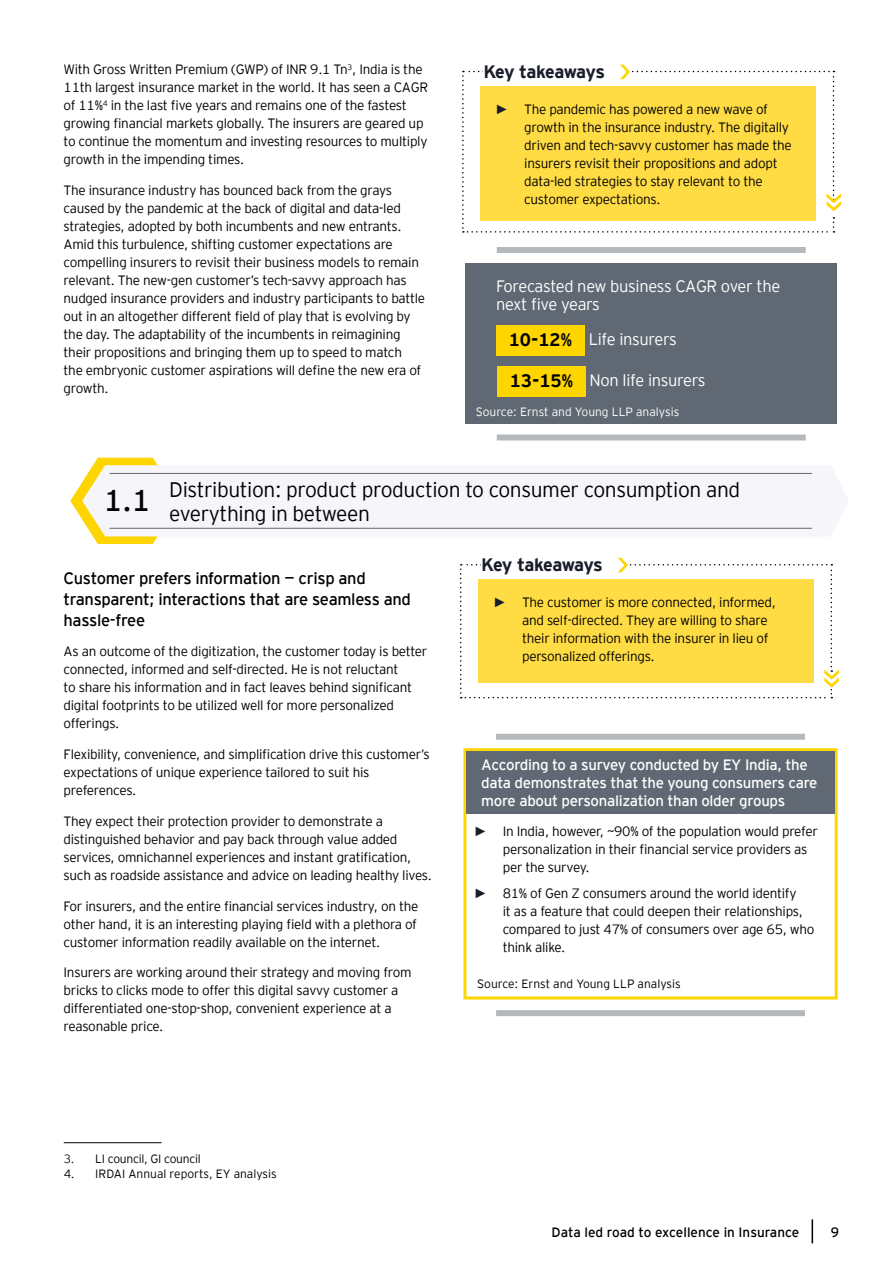
<style>
.page{position:relative;width:893px;height:1263px;background:#fff}
.page>*{position:absolute;margin:0;border:0;box-sizing:border-box;transform-origin:0 0}
.t1{font:300 21px/24px "EY Interstate";letter-spacing:-.02em;color:#000}
.t2{font:700 18px "EY Interstate";letter-spacing:-.04em;color:#181d29}
.t3{font:700 18px "EY Interstate";color:#000}
.t4{font:16.5px/21px "EY Interstate";letter-spacing:-.02em;color:#000}
.t5{font:300 16.5px/18px "EY Interstate";letter-spacing:-.02em;color:#fff}
.t6{font:15px/18px "EY Interstate";letter-spacing:-.02em;color:#fff}
.t7{font:300 13.5px/18px "EY Interstate";letter-spacing:-.02em;color:#000}
.t8{font:13.5px "EY Interstate";color:#000}
.t9{font:300 12px "EY Interstate";color:#000}
.t10{font:300 12px "EY Interstate";color:#fff}
.t11{font:300 12px "EY Interstate";letter-spacing:-.02em;color:#000}
.s1{font-family:"Arial Narrow";font-weight:400;color:#181d29}
.s2{font-weight:400;font-size:30px}
.s3{color:#181d29}
</style>
<div class="page">
<svg style="left:812px;top:1219px;width:1px;height:24px"></svg>
<svg style="left:70px;top:458px;width:88px;height:86px"></svg>
<div style="left:82px;top:465px;width:730px;height:71px;background:#f6f6fa"></div>
<hr style="left:109px;top:473px;width:703px;height:1px;background:#606973">
<hr style="left:109px;top:528px;width:703px;height:1px;background:#606973">
<svg style="left:460px;top:558px;width:379px;height:140px"></svg>
<div style="left:478px;top:579px;width:336px;height:104px;background:#ffdc44"></div>
<hr style="left:64px;top:1142px;width:98px;height:1px;background:#000">
<div style="left:466px;top:263px;width:371px;height:161px;background:#606973"></div>
<div style="left:497px;top:247px;width:309px;height:6px;background:#b5b9bc"></div>
<div style="left:497px;top:434px;width:309px;height:6px;background:#b5b9bc"></div>
<div style="left:496px;top:326px;width:89px;height:30px;background:#ffd500"></div>
<div style="left:497px;top:367px;width:89px;height:30px;background:#ffd500"></div>
<div style="left:463px;top:748px;width:375px;height:251px;border:3px solid #ffd500"></div>
<div style="left:496px;top:734px;width:309px;height:6px;background:#b5b9bc"></div>
<div style="left:496px;top:1010px;width:309px;height:6px;background:#b5b9bc"></div>
<div style="left:466px;top:751px;width:369px;height:63px;background:#606973"></div>
<svg style="left:462px;top:65px;width:379px;height:168px"></svg>
<div style="left:480px;top:86px;width:336px;height:135px;background:#ffdc44"></div>
<p class="t7" style="left:64px;top:60px;width:366px">With Gross Written Premium (GWP) of INR 9.1 Tn<sup>3</sup>, India is the 11th largest insurance market in the world. It has seen a CAGR of 11%<sup>4</sup> in the last five years and remains one of the fastest growing financial markets globally. The insurers are geared up to continue the momentum and investing resources to multiply growth in the impending times.</p>
<p class="t7" style="left:64px;top:181px;width:363px">The insurance industry has bounced back from the grays caused by the pandemic at the back of digital and data-led strategies, adopted by both incumbents and new entrants.<br>Amid this turbulence, shifting customer expectations are compelling insurers to revisit their business models to remain relevant. The new-gen customer’s tech-savvy approach has nudged insurance providers and industry participants to battle out in an altogether different field of play that is evolving by the day. The adaptability of the incumbents in reimagining their propositions and bringing them up to speed to match<br>the embryonic customer aspirations will define the new era of growth.</p>
<h2 class="t2" style="left:483px;top:59px;width:123px">Key takeaways</h2>
<p class="t7" style="left:524px;top:99px;width:269px;text-indent:-27px"><span class="s1">►</span> The pandemic has powered a new wave of growth in the insurance industry. The digitally driven and tech-savvy customer has made the insurers revisit their propositions and adopt data-led strategies to stay relevant to the customer expectations.</p>
<p class="t5" style="left:496px;top:276px;width:286px">Forecasted new business CAGR over the next five years</p>
<h2 class="t3" style="left:509px;top:327px;width:65px">10-12%</h2>
<h2 class="t3" style="left:510px;top:368px;width:65px">13-15%</h2>
<p class="t5" style="left:589px;top:329px;width:90px">Life insurers</p>
<p class="t5" style="left:590px;top:370px;width:117px">Non life insurers</p>
<p class="t10" style="left:476px;top:403px;width:205px">Source: Ernst and Young LLP analysis</p>
<h1 class="t1" style="left:169px;top:477px;width:573px;text-indent:-65px"><span class="s2">1.1</span> Distribution: product production to consumer consumption and everything in between</h1>
<p class="t4" style="left:64px;top:566px;width:349px">Customer prefers information — crisp and transparent; interactions that are seamless and hassle-free</p>
<p class="t7" style="left:64px;top:642px;width:365px">As an outcome of the digitization, the customer today is better connected, informed and self-directed. He is not reluctant<br>to share his information and in fact leaves behind significant digital footprints to be utilized well for more personalized offerings.</p>
<p class="t7" style="left:64px;top:745px;width:368px">Flexibility, convenience, and simplification drive this customer’s expectations of unique experience tailored to suit his preferences.</p>
<p class="t7" style="left:64px;top:811px;width:370px">They expect their protection provider to demonstrate a distinguished behavior and pay back through value added services, omnichannel experiences and instant gratification, such as roadside assistance and advice on leading healthy lives.</p>
<p class="t7" style="left:64px;top:896px;width:356px;text-align:justify">For insurers, and the entire financial services industry, on the other hand, it is an interesting playing field with a plethora of customer information readily available on the internet.</p>
<p class="t7" style="left:64px;top:963px;width:350px">Insurers are working around their strategy and moving from bricks to clicks mode to offer this digital savvy customer a differentiated one-stop-shop, convenient experience at a reasonable price.</p>
<h2 class="t2" style="left:481px;top:552px;width:123px">Key takeaways</h2>
<p class="t7" style="left:522px;top:593px;width:255px;text-indent:-27px"><span class="s1">►</span> The customer is more connected, informed, and self-directed. They are willing to share their information with the insurer in lieu of personalized offerings.</p>
<p class="t6" style="left:481px;top:755px;width:338px">According to a survey conducted by EY India, the data demonstrates that the young consumers care more about personalization than older groups</p>
<p class="t7" style="left:503px;top:821px;width:317px;text-indent:-27px"><span class="s1">►</span> In India, however, ~90% of the population would prefer personalization in their financial service providers as per the survey.</p>
<p class="t7" style="left:503px;top:884px;width:313px;text-indent:-27px"><span class="s1">►</span> 81% of Gen Z consumers around the world identify<br>it as a feature that could deepen their relationships, compared to just 47% of consumers over age 65, who think alike.</p>
<p class="t9" style="left:477px;top:975px;width:205px">Source: Ernst and Young LLP analysis</p>
<p class="t11" style="left:64px;top:1150px;width:139px"><span class="s3">3.</span> LI council, GI council</p>
<p class="t9" style="left:64px;top:1165px;width:214px">4. IRDAI Annual reports, EY analysis</p>
<p class="t8" style="left:552px;top:1222px;width:249px">Data led road to excellence in Insurance</p>
<p class="t8" style="left:831px;top:1222px;width:10px">9</p>
</div>
